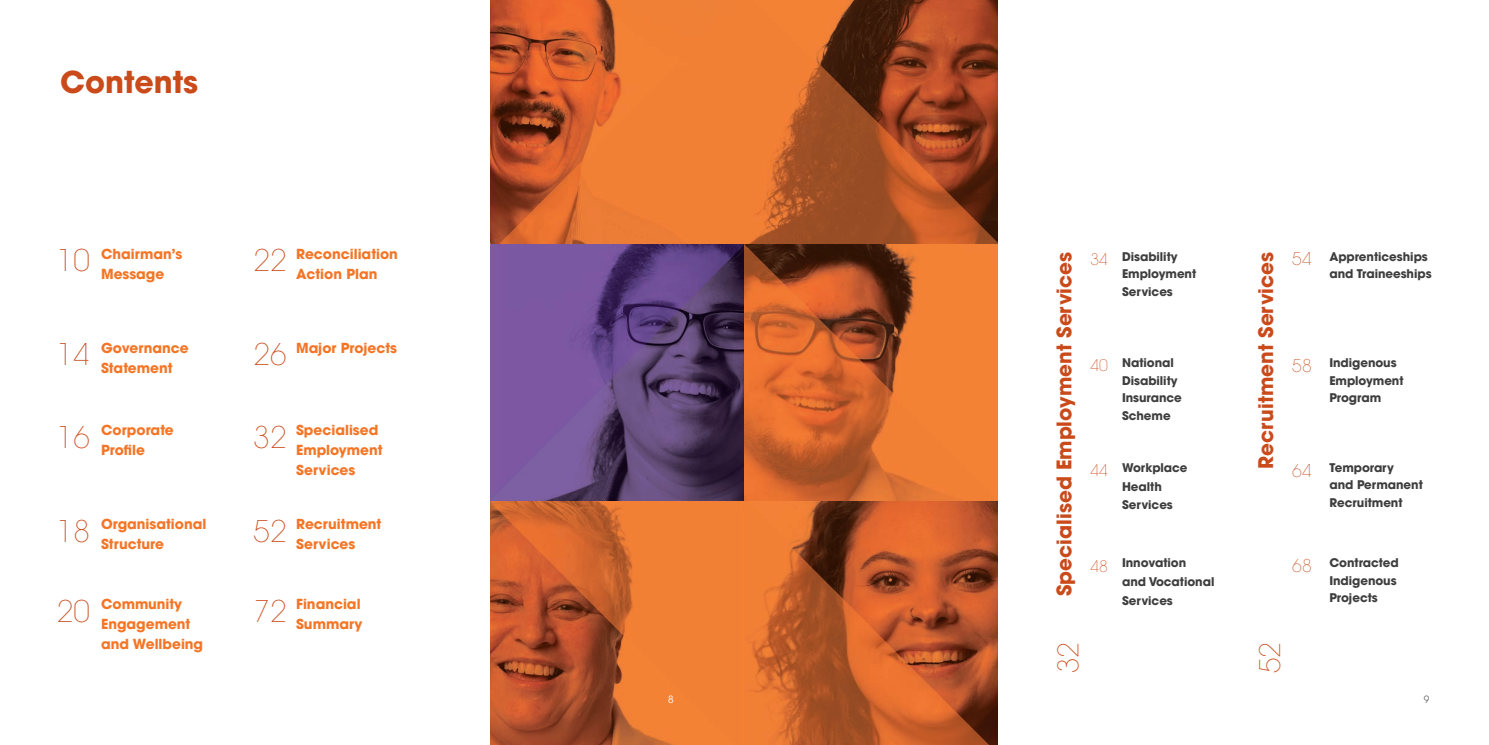
<style>
.page{position:relative;width:1489px;height:745px;background:#fff}
.page>*{position:absolute;margin:0;border:0;box-sizing:border-box;transform-origin:0 0}
.t1{font:700 30px "ITC Avant Garde Pro";color:#ca4a1a}
.t2{font:200 28.12px "Avant Garde";color:#ca4a1a}
.t3{font:700 20px "ITC Avant Garde Pro";color:#ca4a1a}
.t4{font:700 13.75px/20px "ITC Avant Garde Pro";color:#f47525}
.t5{font:700 11.88px/17.5px "ITC Avant Garde Pro";letter-spacing:-.005em;color:#3e3e3f}
.t6{font:10px "ITC Avant Garde Pro";color:#69696c}
.t7{font:10px "ITC Avant Garde Pro";color:#fff}
.s1{font-family:"Avant Garde";font-weight:200;font-size:29.75px;color:#ca4a1a}
.s2{font-family:"Avant Garde Ext Lit ITC";font-weight:400;font-size:17.5px;color:#ca4a1a}
.s3{font-family:"Avant Garde";font-weight:200;font-size:17.5px;color:#ca4a1a}
</style>
<div class="page">
<img style="left:490px;top:0;width:507px;height:244px">
<img style="left:490px;top:244px;width:507px;height:500px">
<h1 class="t1" style="left:60px;top:62px;width:139px">Contents</h1>
<p class="t4" style="left:101px;top:243px;width:83px;text-indent:-44px"><span class="s1">10</span> Chairman’s<br>Message</p>
<p class="t4" style="left:296px;top:243px;width:103px;text-indent:-43px"><span class="s1">22</span> Reconciliation<br>Action Plan</p>
<p class="t4" style="left:101px;top:337px;width:89px;text-indent:-44px"><span class="s1">14</span> Governance<br>Statement</p>
<p class="t4" style="left:253px;top:337px;width:145px"><span class="s1">26</span> Major Projects</p>
<p class="t4" style="left:101px;top:420px;width:74px;text-indent:-44px"><span class="s1">16</span> Corporate<br>Profile</p>
<p class="t4" style="left:296px;top:420px;width:88px;text-indent:-43px"><span class="s1">32</span> Specialised<br>Employment<br>Services</p>
<p class="t4" style="left:57px;top:514px;width:151px;text-align:center"><span class="s1">18</span> Organisational<br>Structure</p>
<p class="t4" style="left:296px;top:514px;width:87px;text-indent:-43px"><span class="s1">52</span> Recruitment<br>Services</p>
<p class="t4" style="left:101px;top:593px;width:104px;text-indent:-44px"><span class="s1">20</span> Community<br>Engagement and Wellbeing</p>
<p class="t4" style="left:253px;top:593px;width:110px;text-align:right"><span class="s1">72</span> Financial<br>Summary</p>
<p class="t7" style="left:668px;top:692px;width:7px">8</p>
<h3 class="t3" style="left:1050px;top:595px;width:345px;rotate:-90deg">Specialised Employment Services</h3>
<p class="t5" style="left:1121px;top:247px;width:76px;text-indent:-32px"><span class="s2">34</span> Disability<br>Employment<br>Services</p>
<p class="t5" style="left:1329px;top:247px;width:104px;text-indent:-37px"><span class="s3">54</span> Apprenticeships and Traineeships</p>
<h3 class="t3" style="left:1252px;top:468px;width:218px;rotate:-90deg">Recruitment Services</h3>
<p class="t5" style="left:1121px;top:353px;width:61px;text-indent:-32px"><span class="s2">40</span> National<br>Disability<br>Insurance<br>Scheme</p>
<p class="t5" style="left:1329px;top:353px;width:76px;text-indent:-37px"><span class="s3">58</span> Indigenous<br>Employment<br>Program</p>
<p class="t5" style="left:1121px;top:457px;width:67px;line-height:18.8px;text-indent:-32px"><span class="s2">44</span> Workplace<br>Health<br>Services</p>
<p class="t5" style="left:1329px;top:458px;width:95px;text-indent:-37px"><span class="s3">64</span> Temporary<br>and Permanent<br>Recruitment</p>
<p class="t5" style="left:1121px;top:553px;width:94px;line-height:18.8px;text-indent:-32px"><span class="s2">48</span> Innovation<br>and Vocational<br>Services</p>
<p class="t5" style="left:1329px;top:553px;width:71px;text-indent:-37px"><span class="s3">68</span> Contracted<br>Indigenous<br>Projects</p>
<h2 class="t2" style="left:1051px;top:672px;width:33px;rotate:-90deg">32</h2>
<h2 class="t2" style="left:1253px;top:672px;width:33px;rotate:-90deg">52</h2>
<p class="t6" style="left:1423px;top:692px;width:7px">9</p>
</div>
